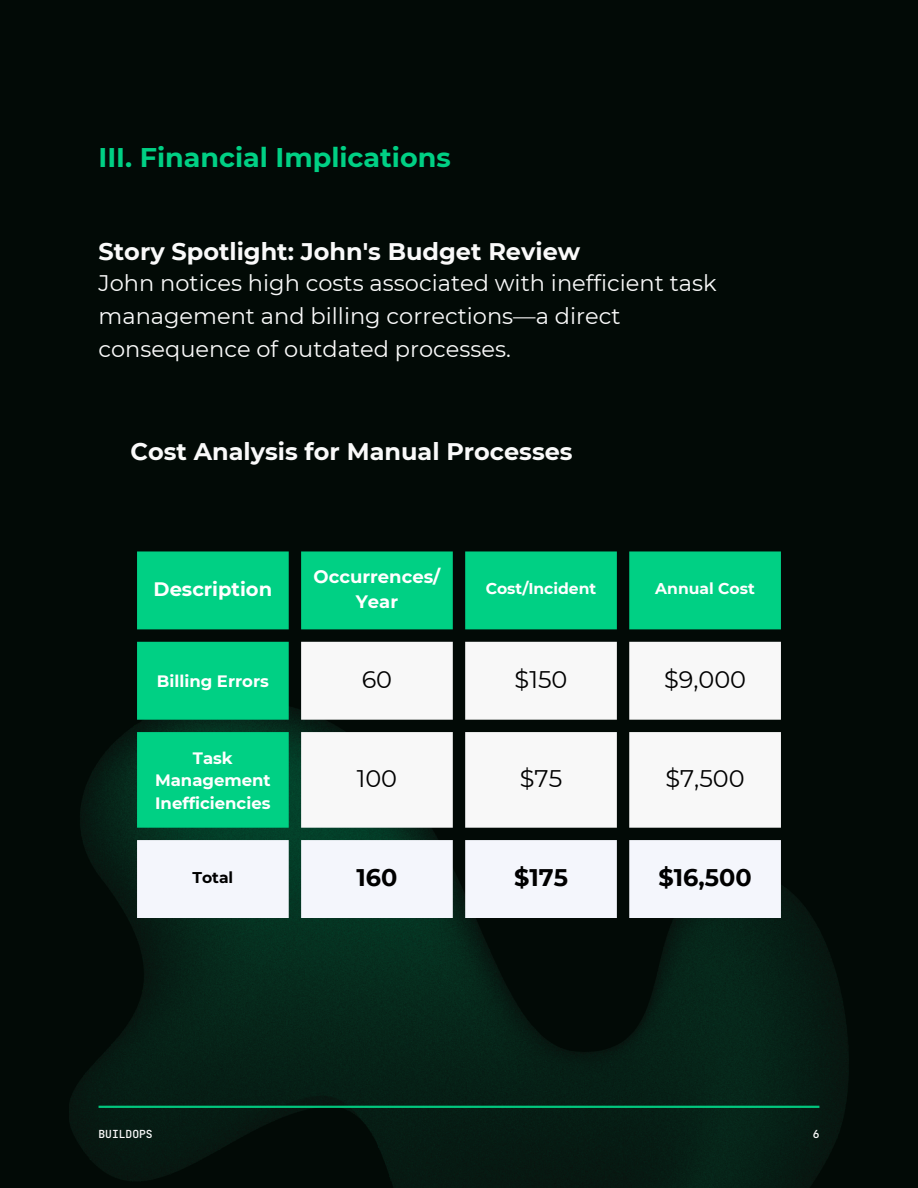
<style>
.page{position:relative;width:918px;height:1188px;background:#020a06}
.page>*{position:absolute;margin:0;border:0;box-sizing:border-box;transform-origin:0 0}
.t1{font:700 27px "Montserrat";color:#00d084}
.t2{font:700 24px "Montserrat";color:#fafafa}
.t3{font:24px "Montserrat";color:#000}
.t4{font:700 24px "Montserrat";color:#000}
.t5{font:22.5px/32.7px "Montserrat";color:#fafafa}
.t6{font:700 19.5px "Montserrat";color:#fff}
.t7{font:700 18px "Montserrat";color:#fff}
.t8{font:700 16.5px/22.5px "Montserrat";color:#fff;text-align:center}
.t9{font:700 15.6px "Montserrat";color:#fff}
.t10{font:700 15.6px "Montserrat";color:#000}
.t11{font:500 11.25px "Jet Brains Mono";color:#fafafa}
</style>
<div class="page">
<img style="left:69px;top:725px;width:780px;height:463px">
<hr style="left:99px;top:1106px;width:720px;height:2px;background:#01ffa1">
<svg style="left:137px;top:551px;width:644px;height:277px;background:#00af6f"></svg>
<svg style="left:301px;top:642px;width:480px;height:186px;background:#dbdcdb"></svg>
<svg style="left:137px;top:840px;width:644px;height:78px;background:#e5e8ed"></svg>
<p class="t1" style="left:99px;top:141px;width:354px">III. Financial Implications</p>
<h3 class="t2" style="left:99px;top:237px;width:483px">Story Spotlight: John's Budget Review</h3>
<h3 class="t5" style="left:99px;top:267px;width:620px">John notices high costs associated with inefficient task management and billing corrections—a direct consequence of outdated processes.</h3>
<h1 class="t2" style="left:131px;top:436px;width:444px">Cost Analysis for Manual Processes</h1>
<p class="t6" style="left:154px;top:578px;width:120px">Description</p>
<p class="t7" style="left:314px;top:566px;width:128px">Occurrences/</p>
<p class="t7" style="left:356px;top:590px;width:44px">Year</p>
<p class="t9" style="left:486px;top:579px;width:112px">Cost/Incident</p>
<p class="t9" style="left:655px;top:579px;width:101px">Annual Cost</p>
<p class="t8" style="left:157px;top:670px;width:114px">Billing Errors</p>
<p class="t3" style="left:362px;top:665px;width:32px">60</p>
<p class="t3" style="left:515px;top:665px;width:54px">$150</p>
<p class="t3" style="left:664px;top:665px;width:84px">$9,000</p>
<p class="t8" style="left:155px;top:746px;width:117px">Task<br>Management<br>Inefficiencies</p>
<p class="t3" style="left:357px;top:764px;width:42px">100</p>
<p class="t3" style="left:520px;top:764px;width:44px">$75</p>
<p class="t3" style="left:665px;top:764px;width:81px">$7,500</p>
<p class="t10" style="left:192px;top:868px;width:42px">Total</p>
<p class="t4" style="left:356px;top:863px;width:42px">160</p>
<p class="t4" style="left:514px;top:863px;width:55px">$175</p>
<p class="t4" style="left:659px;top:863px;width:95px">$16,500</p>
<h2 class="t11" style="left:99px;top:1127px;width:56px">BUILDOPS</h2>
<p class="t11" style="left:813px;top:1127px;width:8px">6</p>
</div>
